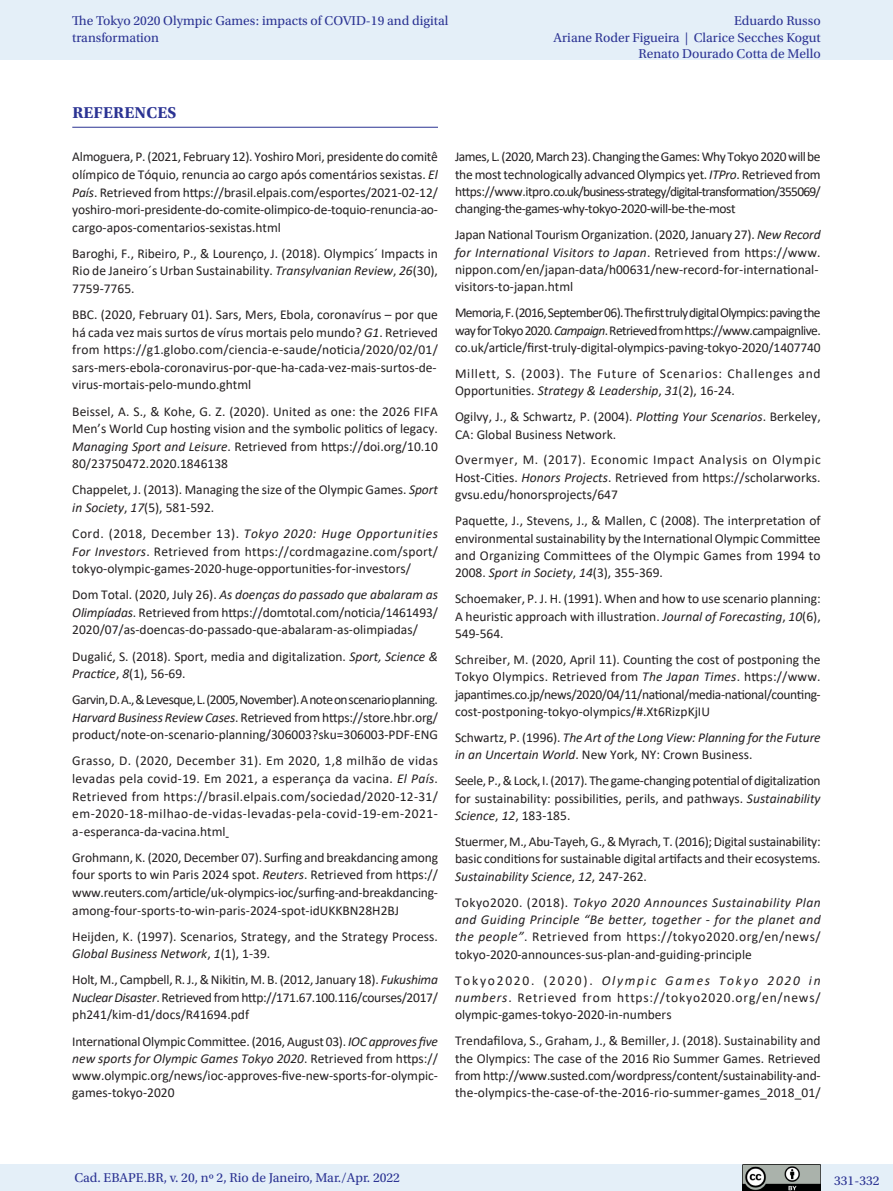
<style>
.page{position:relative;width:893px;height:1191px;background:#fff}
.page>*{position:absolute;margin:0;border:0;box-sizing:border-box;transform-origin:0 0}
._07_1_sub_1{font:700 16.5px "Utopia Std";letter-spacing:.01em;color:#2b3393}
.Referencias{font:13.5px/17.4px "Calibri";color:#231f20;text-align:justify}
.t1{font:13.5px/16.5px "Utopia Std";color:#2b3393;text-align:right}
.Referencias-2{font:13.5px/17.2px "Calibri";letter-spacing:-.02em;color:#231f20}
.Referencias-3{font:italic 13.5px/17.4px "Calibri";letter-spacing:-.005em;color:#231f20}
.Referencias-4{font:13.5px/17.4px "Calibri";letter-spacing:.055em;color:#231f20}
.s1{font-style:italic}
.s2{font-style:normal}
</style>
<div class="page">
<div style="left:0;top:0;width:893px;height:60px;background:#e4eff8"></div>
<div style="left:0;top:1164px;width:893px;height:27px;background:#e4eff8"></div>
<img style="left:743px;top:1164px;width:78px;height:27px">
<hr style="left:72px;top:127px;width:366px;height:1px;background:#2b3393">
<p class="t1" style="left:72px;top:13px;width:378px;text-align:left">The Tokyo 2020 Olympic Games: impacts of COVID-19 and digital transformation</p>
<p class="t1" style="left:554px;top:13px;width:269px">Eduardo Russo<br>Ariane Roder Figueira | Clarice Secches Kogut<br>Renato Dourado Cotta de Mello</p>
<p class="_07_1_sub_1" style="left:72px;top:103px;width:106px">REFERENCES</p>
<p class="Referencias" style="left:72px;top:148px;width:367px">Almoguera, P. (2021, February 12). Yoshiro Mori, presidente do comitê olímpico de Tóquio, renuncia ao cargo após comentários sexistas. <span class="s1">El País</span>. Retrieved from https://brasil.elpais.com/esportes/2021-02-12/ yoshiro-mori-presidente-do-comite-olimpico-de-toquio-renuncia-ao&shy;cargo-apos-comentarios-sexistas.html</p>
<p class="Referencias" style="left:72px;top:244px;width:367px">Baroghi, F., Ribeiro, P., &amp; Lourenço, J. (2018). Olympics´ Impacts in Rio de Janeiro´s Urban Sustainability. <span class="s1">Transylvanian Review</span>, <span class="s1">26</span>(30), 7759-7765.</p>
<p class="Referencias" style="left:72px;top:305px;width:367px">BBC. (2020, February 01). Sars, Mers, Ebola, coronavírus – por que há cada vez mais surtos de vírus mortais pelo mundo? <span class="s1">G1</span>. Retrieved from https://g1.globo.com/ciencia-e-saude/noticia/2020/02/01/ sars-mers-ebola-coronavirus-por-que-ha-cada-vez-mais-surtos-de&shy;virus-mortais-pelo-mundo.ghtml</p>
<p class="Referencias" style="left:72px;top:402px;width:367px">Beissel, A. S., &amp; Kohe, G. Z. (2020). United as one: the 2026 FIFA Men’s World Cup hosting vision and the symbolic politics of legacy.<br><span class="s1">Managing Sport and Leisure</span>. Retrieved from https://doi.org/10.10<br>80/23750472.2020.1846138</p>
<p class="Referencias" style="left:72px;top:481px;width:367px">Chappelet, J. (2013). Managing the size of the Olympic Games. <span class="s1">Sport in Society</span>, <span class="s1">17</span>(5), 581-592.</p>
<p class="Referencias" style="left:72px;top:524px;width:367px">Cord. (2018, December 13). <span class="s1">Tokyo 2020: Huge Opportunities For Investors</span>. Retrieved from https://cordmagazine.com/sport/ tokyo-olympic-games-2020-huge-opportunities-for-investors/</p>
<p class="Referencias" style="left:72px;top:585px;width:367px">Dom Total. (2020, July 26). <span class="s1">As doenças do passado que abalaram as<br>Olimpíadas</span>. Retrieved from https://domtotal.com/noticia/1461493/</p>
<p class="Referencias" style="left:72px;top:621px;width:347px">2020/07/as-doencas-do-passado-que-abalaram-as-olimpiadas/</p>
<p class="Referencias" style="left:72px;top:647px;width:367px">Dugalić, S. (2018). Sport, media and digitalization. <span class="s1">Sport, Science &amp;<br>Practice</span>, <span class="s1">8</span>(1), 56-69.</p>
<p class="Referencias" style="left:72px;top:690px;width:367px">Garvin, D. A., &amp; Levesque, L. (2005, November). A note on scenario planning.<br><span class="s1">Harvard Business Review Cases</span>. Retrieved from https://store.hbr.org/ product/note-on-scenario-planning/306003?sku=306003-PDF-ENG</p>
<p class="Referencias" style="left:72px;top:752px;width:367px">Grasso, D. (2020, December 31). Em 2020, 1,8 milhão de vidas levadas pela covid-19. Em 2021, a esperança da vacina. <span class="s1">El País</span>.<br>Retrieved from https://brasil.elpais.com/sociedad/2020-12-31/ em-2020-18-milhao-de-vidas-levadas-pela-covid-19-em-2021- a-esperanca-da-vacina.html</p>
<p class="Referencias" style="left:72px;top:848px;width:367px">Grohmann, K. (2020, December 07). Surfing and breakdancing among four sports to win Paris 2024 spot. <span class="s1">Reuters</span>. Retrieved from https:// www.reuters.com/article/uk-olympics-ioc/surfing-and-breakdancing&shy;among-four-sports-to-win-paris-2024-spot-idUKKBN28H2BJ</p>
<p class="Referencias" style="left:72px;top:927px;width:367px">Heijden, K. (1997). Scenarios, Strategy, and the Strategy Process.<br><span class="s1">Global Business Network</span>, <span class="s1">1</span>(1), 1-39.</p>
<p class="Referencias" style="left:72px;top:970px;width:367px">Holt, M., Campbell, R. J., &amp; Nikitin, M. B. (2012, January 18). <span class="s1">Fukushima Nuclear Disaster</span>. Retrieved from http://171.67.100.116/courses/2017/ ph241/kim-d1/docs/R41694.pdf</p>
<p class="Referencias-2" style="left:72px;top:1032px;width:367px">International Olympic Committee. (2016, August 03). <span class="s1">IOC approves five new sports for Olympic Games Tokyo 2020</span>. Retrieved from https://</p>
<p class="Referencias" style="left:72px;top:1066px;width:367px">www.olympic.org/news/ioc-approves-five-new-sports-for-olympic&shy;games-tokyo-2020</p>
<p class="Referencias" style="left:455px;top:148px;width:367px">James, L. (2020, March 23). Changing the Games: Why Tokyo 2020 will be the most technologically advanced Olympics yet. <span class="s1">ITPro</span>. Retrieved from https://www.itpro.co.uk/business-strategy/digital-transformation/355069/ changing-the-games-why-tokyo-2020-will-be-the-most</p>
<p class="Referencias" style="left:455px;top:226px;width:367px;text-align:left">Japan National Tourism Organization. (2020, January 27). <span class="s1">New Record for International Visitors to Japan</span>. Retrieved from https://www. nippon.com/en/japan-data/h00631/new-record-for-international&shy;visitors-to-japan.html</p>
<p class="Referencias" style="left:455px;top:304px;width:367px">Memoria, F. (2016, September 06). The first truly digital Olympics: paving the way for Tokyo 2020. <span class="s1">Campaign</span>. Retrieved from https://www.campaignlive. co.uk/article/first-truly-digital-olympics-paving-tokyo-2020/1407740</p>
<p class="Referencias-4" style="left:455px;top:364px;width:367px">Millett, S. (2003). The Future of Scenarios: Challenges and<br>Opportunities. <span class="s1">Strategy &amp; Leadership</span>, <span class="s1">31</span>(2), 16-24.</p>
<p class="Referencias" style="left:455px;top:408px;width:367px">Ogilvy, J., &amp; Schwartz, P. (2004). <span class="s1">Plotting Your Scenarios</span>. Berkeley,<br>CA: Global Business Network.</p>
<p class="Referencias" style="left:455px;top:451px;width:367px">Overmyer, M. (2017). Economic Impact Analysis on Olympic Host-Cities. <span class="s1">Honors Projects</span>. Retrieved from https://scholarworks. gvsu.edu/honorsprojects/647</p>
<p class="Referencias" style="left:455px;top:511px;width:367px">Paquette, J., Stevens, J., &amp; Mallen, C (2008). The interpretation of environmental sustainability by the International Olympic Committee and Organizing Committees of the Olympic Games from 1994 to 2008. <span class="s1">Sport in Society</span>, <span class="s1">14</span>(3), 355-369.</p>
<p class="Referencias" style="left:455px;top:589px;width:367px">Schoemaker, P. J. H. (1991). When and how to use scenario planning:<br>A heuristic approach with illustration. <span class="s1">Journal of Forecasting</span>, <span class="s1">10</span>(6), 549-564.</p>
<p class="Referencias" style="left:455px;top:650px;width:367px">Schreiber, M. (2020, April 11). Counting the cost of postponing the Tokyo Olympics. Retrieved from <span class="s1">The Japan Times</span>. https://www. japantimes.co.jp/news/2020/04/11/national/media-national/counting&shy;cost-postponing-tokyo-olympics/#.Xt6RizpKjIU</p>
<p class="Referencias-3" style="left:455px;top:728px;width:367px"><span class="s2">Schwartz, P. (1996).</span> The Art of the Long View: Planning for the Future in an Uncertain World<span class="s2">. New York, NY: Crown Business.</span></p>
<p class="Referencias" style="left:455px;top:771px;width:367px">Seele, P., &amp; Lock, I. (2017). The game-changing potential of digitalization for sustainability: possibilities, perils, and pathways. <span class="s1">Sustainability Science</span>, <span class="s1">12</span>, 183-185.</p>
<p class="Referencias" style="left:455px;top:832px;width:367px">Stuermer, M., Abu-Tayeh, G., &amp; Myrach, T. (2016); Digital sustainability: basic conditions for sustainable digital artifacts and their ecosystems.<br><span class="s1">Sustainability Science</span>, <span class="s1">12</span>, 247-262.</p>
<p class="Referencias" style="left:455px;top:893px;width:367px">Tokyo2020. (2018). <span class="s1">Tokyo 2020 Announces Sustainability Plan and Guiding Principle “Be better, together - for the planet and the people”</span>. Retrieved from https://tokyo2020.org/en/news/ tokyo-2020-announces-sus-plan-and-guiding-principle</p>
<p class="Referencias" style="left:455px;top:971px;width:367px">Tokyo2020. (2020). <span class="s1">Olympic Games Tokyo 2020 in numbers</span>. Retrieved from https://tokyo2020.org/en/news/ olympic-games-tokyo-2020-in-numbers</p>
<p class="Referencias" style="left:455px;top:1031px;width:367px">Trendafilova, S., Graham, J., &amp; Bemiller, J. (2018). Sustainability and the Olympics: The case of the 2016 Rio Summer Games. Retrieved from http://www.susted.com/wordpress/content/sustainability-and&shy;the-olympics-the-case-of-the-2016-rio-summer-games_2018_01/</p>
<p class="t1" style="left:74px;top:1169px;width:327px">Cad. EBAPE.BR, v. 20, nº 2, Rio de Janeiro, Mar./Apr. 2022</p>
<p class="t1" style="left:834px;top:1172px;width:47px">331-332</p>
</div>
